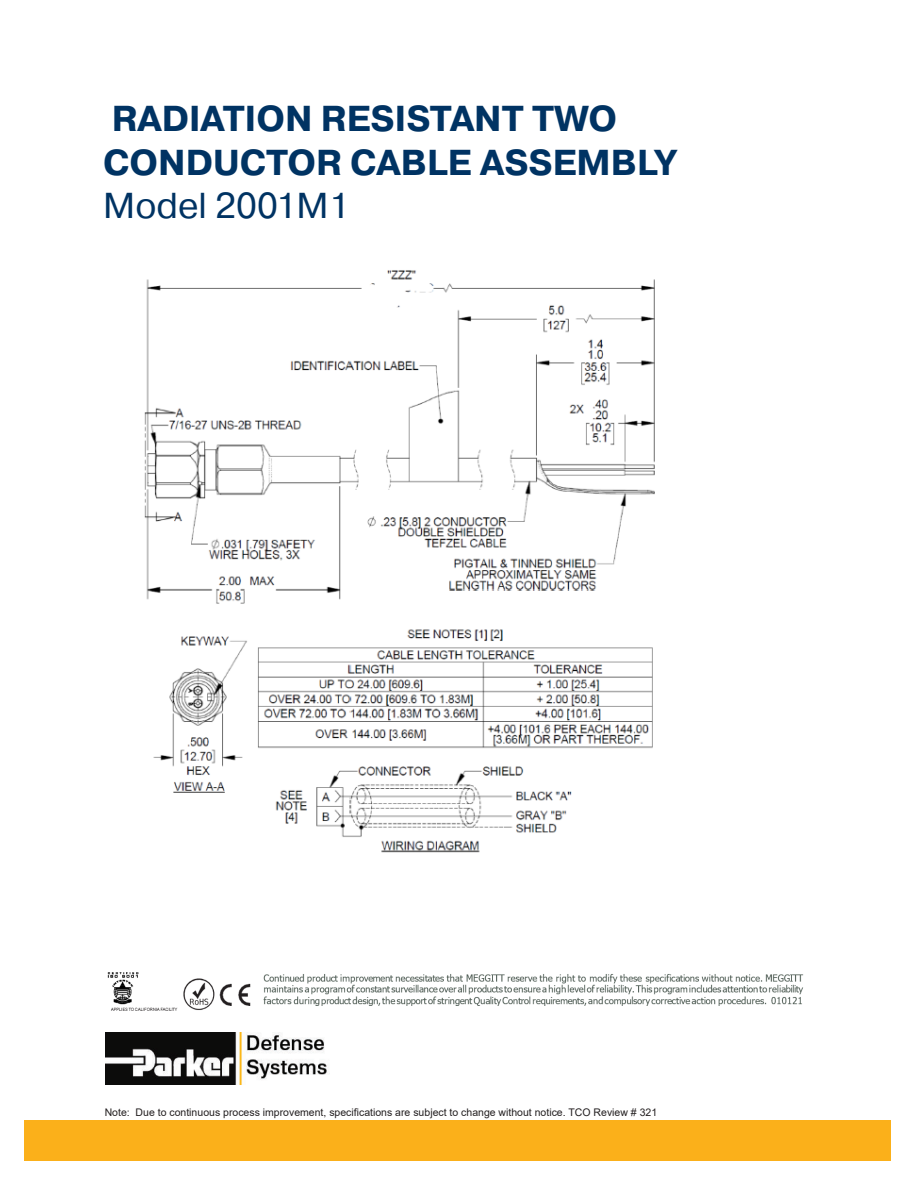
<style>
.page{position:relative;width:918px;height:1188px;background:#fff}
.page>*{position:absolute;margin:0;border:0;box-sizing:border-box;transform-origin:0 0}
.t1{font:700 36px "Pragmatica";color:#003363}
.t2{font:36px "Pragmatica";color:#003363}
.t3{font:10.5px "Arial";color:#231f20}
</style>
<div class="page">
<img style="left:105px;top:1033px;width:225px;height:51px">
<div style="left:25px;top:1120px;width:866px;height:41px;background:#fbb01a"></div>
<img style="left:107px;top:972px;width:697px;height:39px">
<img style="left:144px;top:270px;width:511px;height:583px">
<p class="t1" style="left:112px;top:96px;width:507px">RADIATION RESISTANT TWO</p>
<p class="t1" style="left:103px;top:139px;width:575px">CONDUCTOR CABLE ASSEMBLY</p>
<p class="t2" style="left:103px;top:183px;width:248px">Model 2001M1</p>
<p class="t3" style="left:105px;top:1105px;width:554px">Note: Due to continuous process improvement, specifications are subject to change without notice. TCO Review # 321</p>
</div>
